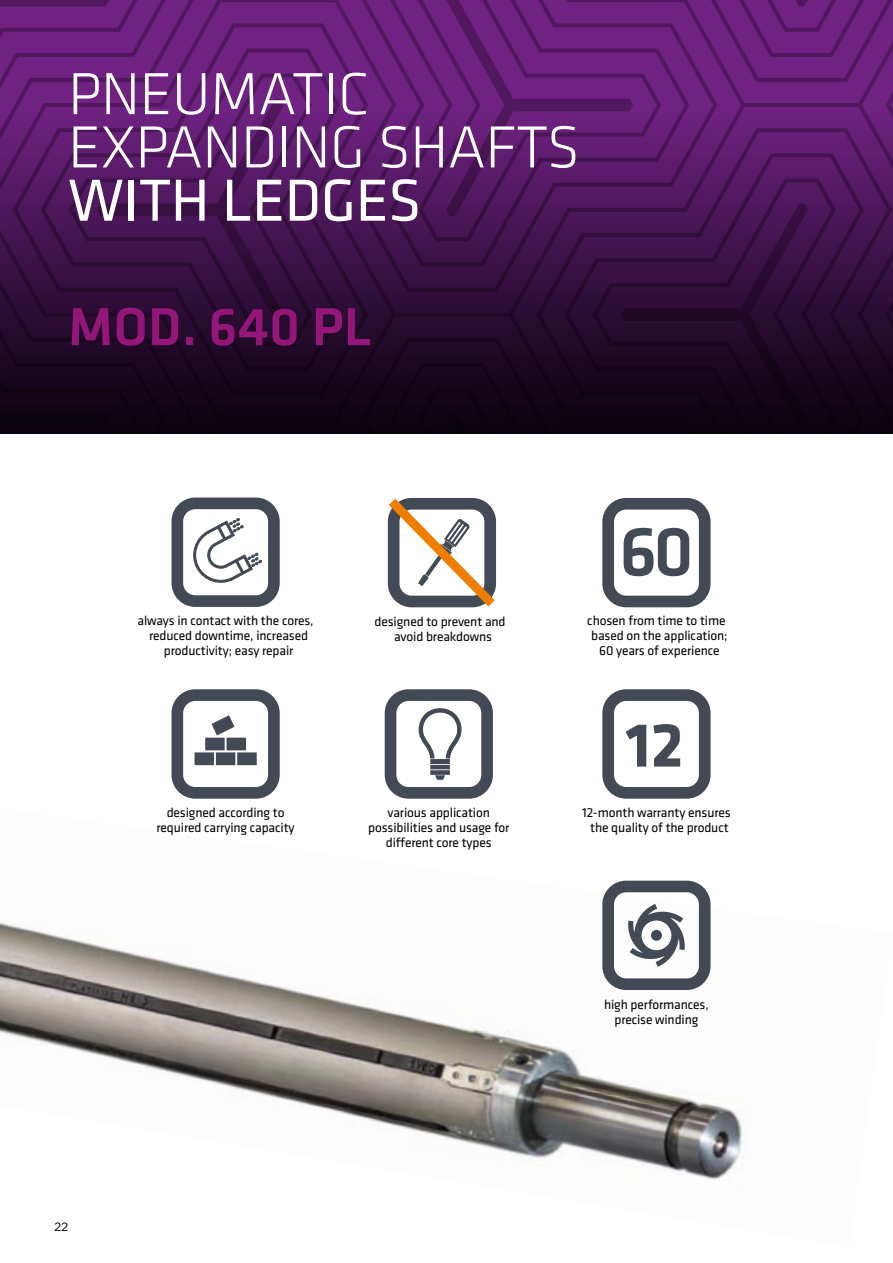
<style>
.page{position:relative;width:893px;height:1263px;background:#fff}
.page>*{position:absolute;margin:0;border:0;box-sizing:border-box;transform-origin:0 0}
.t1{font:700 64.8px "Klavika Basic";color:#424a55}
.t2{font:300 61.5px/53.2px "Klavika Basic";letter-spacing:-.01em;color:#fff}
.t3{font:61.5px "Klavika Basic";letter-spacing:-.01em;color:#fff}
.t4{font:500 55.5px "Klavika Basic";color:#931678}
.t5{font:13.5px/15px "Klavika Basic";letter-spacing:-.01em;color:#000;text-align:center}
.t6{font:12px "Gotham";color:#000}
</style>
<div class="page">
<svg style="left:0;top:0;width:893px;height:113px;background:#69207b"></svg>
<svg style="left:0;top:113px;width:893px;height:321px;background:#361040"></svg>
<img style="left:0;top:880px;width:743px;height:300px">
<div style="left:602px;top:881px;width:108px;height:109px;border:12px solid #424a55;border-radius:18px"></div>
<div style="left:172px;top:497px;width:108px;height:110px;border:12px solid #424a55;border-radius:18px"></div>
<svg style="left:628px;top:904px;width:57px;height:63px"></svg>
<svg style="left:193px;top:518px;width:69px;height:65px"></svg>
<div style="left:602px;top:498px;width:108px;height:109px;border:12px solid #424a55;border-radius:18px"></div>
<div style="left:602px;top:689px;width:108px;height:110px;border:12px solid #424a55;border-radius:18px"></div>
<svg style="left:387px;top:497px;width:109px;height:111px"></svg>
<div style="left:172px;top:689px;width:108px;height:110px;border:12px solid #424a55;border-radius:18px"></div>
<svg style="left:195px;top:715px;width:62px;height:50px"></svg>
<div style="left:385px;top:689px;width:108px;height:110px;border:12px solid #424a55;border-radius:18px"></div>
<svg style="left:418px;top:708px;width:44px;height:72px"></svg>
<svg style="left:624px;top:528px;width:65px;height:48px"></svg>
<h2 class="t2" style="left:68px;top:67px;width:513px">PNEUMATIC<br>EXPANDING SHAFTS</h2>
<h2 class="t3" style="left:68px;top:160px;width:355px">WITH LEDGES</h2>
<h3 class="t4" style="left:68px;top:289px;width:305px">MOD. 640 PL</h3>
<p class="t5" style="left:138px;top:613px;width:178px">always in contact with the cores, reduced downtime, increased productivity; easy repair</p>
<p class="t5" style="left:375px;top:613px;width:133px">designed to prevent and avoid breakdowns</p>
<p class="t5" style="left:157px;top:805px;width:140px">designed according to required carrying capacity</p>
<p class="t5" style="left:368px;top:805px;width:143px">various application possibilities and usage for different core types</p>
<p class="t5" style="left:587px;top:613px;width:142px">chosen from time to time based on the application;<br>60 years of experience</p>
<h1 class="t1" style="left:626px;top:698px;width:59px">12</h1>
<p class="t5" style="left:582px;top:805px;width:150px">12-month warranty ensures the quality of the product</p>
<p class="t5" style="left:604px;top:996px;width:106px">high performances, precise winding</p>
<p class="t6" style="left:54px;top:1219px;width:16px">22</p>
</div>
